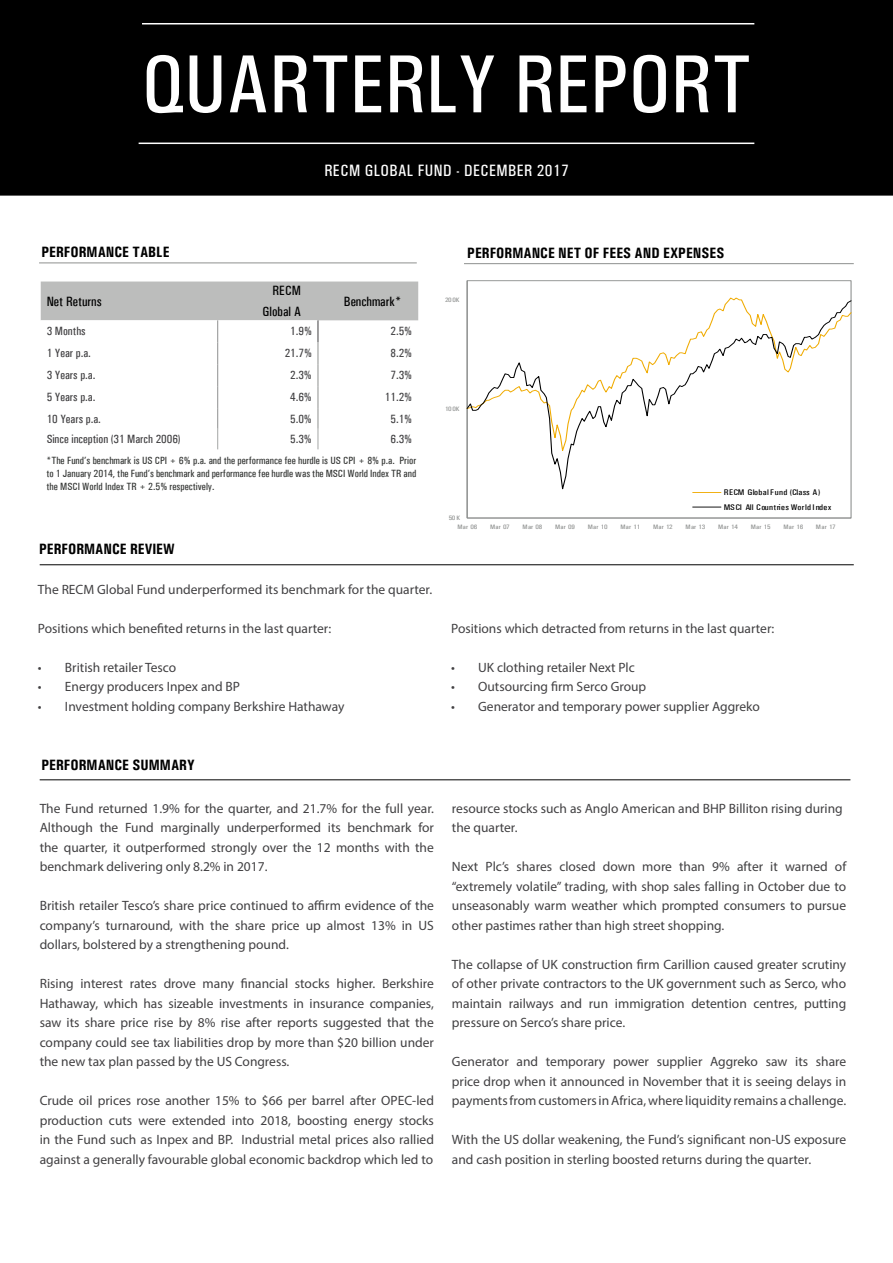
<style>
.page{position:relative;width:893px;height:1263px;background:#fff}
.page>*{position:absolute;margin:0;border:0;box-sizing:border-box;transform-origin:0 0}
.t1{font:500 condensed 82.5px "Univers";color:#fff}
.t2{font:500 condensed 16.5px "Univers";letter-spacing:.025em;color:#fff}
.t3{font:700 condensed 15px "Univers";color:#000}
.t4{font:13.5px/19.5px "Myriad Pro";color:#414042;text-align:justify}
.t5{font:500 condensed 13.5px/21px "Univers";color:#000;text-align:right}
.t6{font:500 condensed 12px "Univers";color:#414042}
.t7{font:500 condensed 10.5px/12.6px "Univers";color:#353735;text-align:justify}
.t8{font:500 condensed 8.25px/14.4px "Univers";letter-spacing:.04em;color:#000;scale:1.19 1}
.t9{font:500 condensed 6.45px "Univers";letter-spacing:.02em;color:#8e908f;scale:1.19 1}
</style>
<div class="page">
<div style="left:0;top:0;width:893px;height:196px;background:#000"></div>
<hr style="left:142px;top:23px;width:612px;height:1px;background:#fff">
<hr style="left:139px;top:143px;width:615px;height:1px;background:#fff">
<hr style="left:39px;top:263px;width:378px;height:1px;background:#8e908f">
<hr style="left:40px;top:564px;width:814px;height:1px;background:#000">
<hr style="left:40px;top:779px;width:810px;height:1px;background:#000">
<svg style="left:41px;top:282px;width:377px;height:167px"></svg>
<hr style="left:464px;top:263px;width:390px;height:1px;background:#8e908f">
<hr style="left:467px;top:281px;width:1px;height:237px;background:#8e908f">
<hr style="left:467px;top:517px;width:384px;height:1px;background:#8e908f">
<svg style="left:467px;top:299px;width:385px;height:195px"></svg>
<div style="left:675px;top:486px;width:173px;height:28px;background:#fff"></div>
<svg style="left:693px;top:492px;width:28px;height:1px"></svg>
<svg style="left:693px;top:507px;width:28px;height:1px"></svg>
<h1 class="t1" style="left:141px;top:36px;width:611px">QUARTERLY REPORT</h1>
<p class="t2" style="left:324px;top:160px;width:246px">RECM GLOBAL FUND - DECEMBER 2017</p>
<p class="t3" style="left:42px;top:243px;width:130px">PERFORMANCE TABLE</p>
<p class="t3" style="left:467px;top:243px;width:259px">PERFORMANCE NET OF FEES AND EXPENSES</p>
<p class="t5" style="left:47px;top:290px;width:57px">Net Returns</p>
<p class="t5" style="left:263px;top:280px;width:40px">RECM<br>Global A</p>
<p class="t5" style="left:344px;top:290px;width:59px">Benchmark*</p>
<p class="t6" style="left:47px;top:324px;width:40px">3 Months</p>
<p class="t6" style="left:290px;top:324px;width:23px">1.9%</p>
<p class="t6" style="left:391px;top:324px;width:23px">2.5%</p>
<p class="t6" style="left:47px;top:346px;width:46px">1 Year p.a.</p>
<p class="t6" style="left:285px;top:346px;width:29px">21.7%</p>
<p class="t6" style="left:391px;top:346px;width:23px">8.2%</p>
<p class="t6" style="left:47px;top:368px;width:50px">3 Years p.a.</p>
<p class="t6" style="left:290px;top:368px;width:23px">2.3%</p>
<p class="t6" style="left:390px;top:368px;width:23px">7.3%</p>
<p class="t6" style="left:47px;top:390px;width:50px">5 Years p.a.</p>
<p class="t6" style="left:290px;top:390px;width:23px">4.6%</p>
<p class="t6" style="left:385px;top:390px;width:29px">11.2%</p>
<p class="t6" style="left:47px;top:411px;width:56px">10 Years p.a.</p>
<p class="t6" style="left:290px;top:411px;width:23px">5.0%</p>
<p class="t6" style="left:390px;top:411px;width:23px">5.1%</p>
<p class="t6" style="left:47px;top:432px;width:135px">Since inception (31 March 2006)</p>
<p class="t6" style="left:290px;top:432px;width:23px">5.3%</p>
<p class="t6" style="left:390px;top:432px;width:23px">6.3%</p>
<p class="t7" style="left:46px;top:455px;width:371px">*The Fund’s benchmark is US CPI + 6% p.a. and the performance fee hurdle is US CPI + 8% p.a. Prior to 1 January 2014, the Fund’s benchmark and performance fee hurdle was the MSCI World Index TR and the MSCI World Index TR + 2.5% respectively.</p>
<p class="t3" style="left:39px;top:540px;width:137px">PERFORMANCE REVIEW</p>
<p class="t4" style="left:38px;top:579px;width:396px">The RECM Global Fund underperformed its benchmark for the quarter.</p>
<p class="t4" style="left:38px;top:618px;width:295px">Positions which benefited returns in the last quarter:</p>
<p class="t4" style="left:38px;top:657px;width:140px">• British retailer Tesco</p>
<p class="t4" style="left:38px;top:676px;width:204px">• Energy producers Inpex and BP</p>
<p class="t4" style="left:38px;top:696px;width:308px">• Investment holding company Berkshire Hathaway</p>
<p class="t9" style="left:445px;top:296px;width:14px">20 0K</p>
<p class="t9" style="left:445px;top:405px;width:14px">10 0K</p>
<p class="t9" style="left:449px;top:514px;width:11px">50K</p>
<p class="t8" style="left:724px;top:485px;width:92px">RECM Global Fund (Class A)<br>MSCI All Countries World Index</p>
<p class="t9" style="left:457px;top:523px;width:18px">Mar 06</p>
<p class="t9" style="left:490px;top:523px;width:18px">Mar 07</p>
<p class="t9" style="left:523px;top:523px;width:18px">Mar 08</p>
<p class="t9" style="left:555px;top:523px;width:18px">Mar 09</p>
<p class="t9" style="left:588px;top:523px;width:18px">Mar 10</p>
<p class="t9" style="left:620px;top:523px;width:18px">Mar 11</p>
<p class="t9" style="left:653px;top:523px;width:18px">Mar 12</p>
<p class="t9" style="left:686px;top:523px;width:18px">Mar 13</p>
<p class="t9" style="left:718px;top:523px;width:18px">Mar 14</p>
<p class="t9" style="left:751px;top:523px;width:18px">Mar 15</p>
<p class="t9" style="left:783px;top:523px;width:18px">Mar 16</p>
<p class="t9" style="left:816px;top:523px;width:18px">Mar 17</p>
<p class="t4" style="left:451px;top:618px;width:325px">Positions which detracted from returns in the last quarter:</p>
<p class="t4" style="left:451px;top:657px;width:185px">• UK clothing retailer Next Plc</p>
<p class="t4" style="left:451px;top:676px;width:197px">• Outsourcing firm Serco Group</p>
<p class="t4" style="left:451px;top:696px;width:310px">• Generator and temporary power supplier Aggreko</p>
<p class="t3" style="left:42px;top:756px;width:155px">PERFORMANCE SUMMARY</p>
<p class="t4" style="left:40px;top:798px;width:396px">The Fund returned 1.9% for the quarter, and 21.7% for the full year.<br>Although the Fund marginally underperformed its benchmark for the quarter, it outperformed strongly over the 12 months with the benchmark delivering only 8.2% in 2017.</p>
<p class="t4" style="left:40px;top:895px;width:396px">British retailer Tesco’s share price continued to affirm evidence of the company’s turnaround, with the share price up almost 13% in US dollars, bolstered by a strengthening pound.</p>
<p class="t4" style="left:40px;top:973px;width:396px">Rising interest rates drove many financial stocks higher. Berkshire Hathaway, which has sizeable investments in insurance companies, saw its share price rise by 8% rise after reports suggested that the company could see tax liabilities drop by more than $20 billion under the new tax plan passed by the US Congress.</p>
<p class="t4" style="left:40px;top:1090px;width:396px">Crude oil prices rose another 15% to $66 per barrel after OPEC-led production cuts were extended into 2018, boosting energy stocks in the Fund such as Inpex and BP. Industrial metal prices also rallied against a generally favourable global economic backdrop which led to</p>
<p class="t4" style="left:452px;top:798px;width:392px">resource stocks such as Anglo American and BHP Billiton rising during the quarter.</p>
<p class="t4" style="left:452px;top:856px;width:396px">Next Plc’s shares closed down more than 9% after it warned of “extremely volatile” trading, with shop sales falling in October due to unseasonably warm weather which prompted consumers to pursue other pastimes rather than high street shopping.</p>
<p class="t4" style="left:452px;top:954px;width:396px">The collapse of UK construction firm Carillion caused greater scrutiny of other private contractors to the UK government such as Serco, who maintain railways and run immigration detention centres, putting pressure on Serco’s share price.</p>
<p class="t4" style="left:452px;top:1051px;width:396px">Generator and temporary power supplier Aggreko saw its share price drop when it announced in November that it is seeing delays in payments from customers in Africa, where liquidity remains a challenge.</p>
<p class="t4" style="left:452px;top:1129px;width:396px">With the US dollar weakening, the Fund’s significant non-US exposure and cash position in sterling boosted returns during the quarter.</p>
</div>
